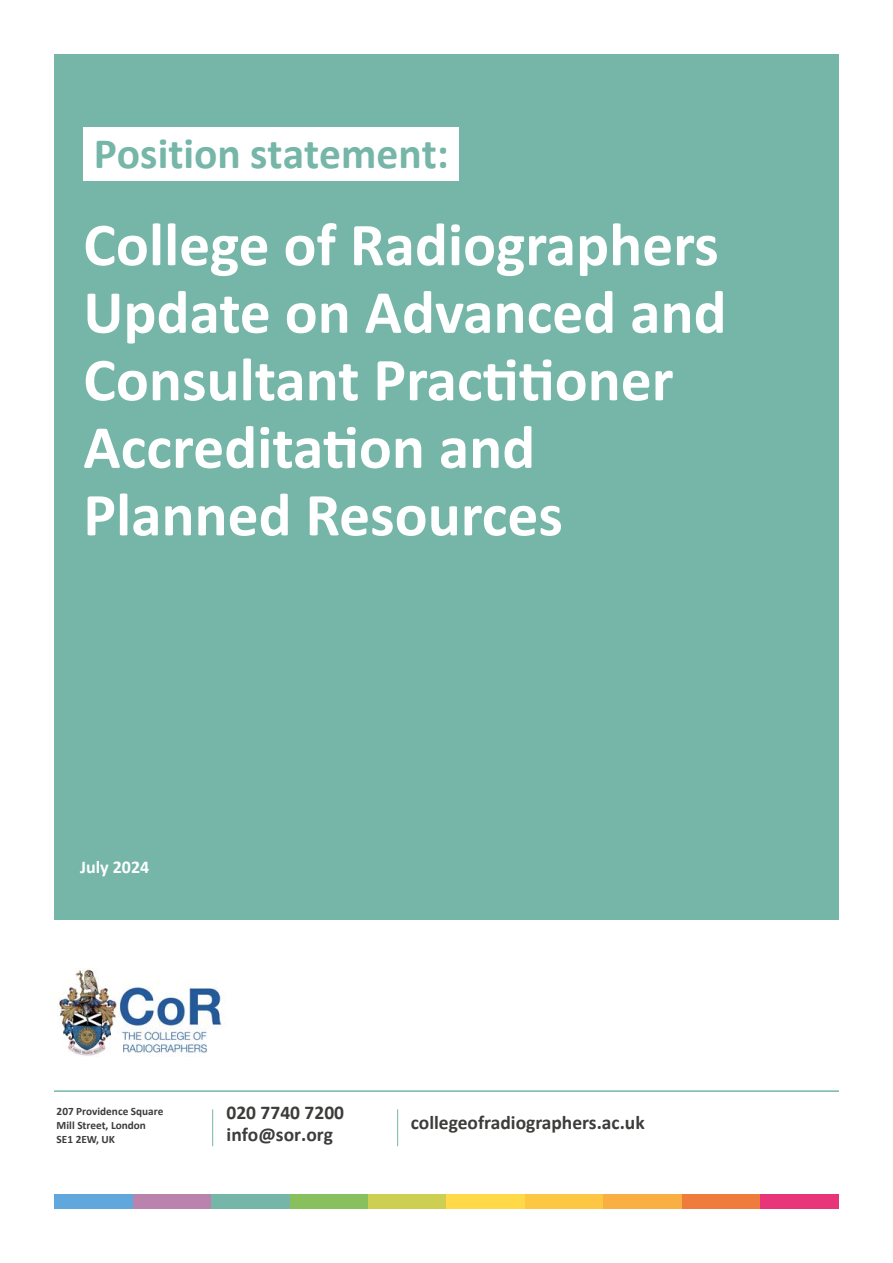
<style>
.page{position:relative;width:893px;height:1263px;background:#fff}
.page>*{position:absolute;margin:0;border:0;box-sizing:border-box;transform-origin:0 0}
.t1{font:700 61.5px/67.5px "Calibri";color:#fff}
.t2{font:700 43.5px "Calibri";color:#75b6a8}
.t3{font:700 19.5px/22.5px "Calibri";color:#3c3c3b}
.t4{font:700 18px "Calibri";color:#fff}
.t5{font:700 11.25px/14.2px "Calibri";color:#3c3c3b}
</style>
<div class="page">
<div style="left:55px;top:54px;width:784px;height:865px;background:#75b6a8"></div>
<div style="left:54px;top:1193px;width:79px;height:15px;background:#5fa7dc"></div>
<div style="left:133px;top:1193px;width:78px;height:15px;background:#ba83ad"></div>
<div style="left:211px;top:1193px;width:79px;height:15px;background:#75b6a8"></div>
<div style="left:290px;top:1193px;width:78px;height:15px;background:#87c05c"></div>
<div style="left:368px;top:1193px;width:79px;height:15px;background:#cdcf53"></div>
<div style="left:447px;top:1193px;width:78px;height:15px;background:#ffd947"></div>
<div style="left:525px;top:1193px;width:79px;height:15px;background:#fdc744"></div>
<div style="left:604px;top:1193px;width:78px;height:15px;background:#f9af42"></div>
<div style="left:682px;top:1193px;width:78px;height:15px;background:#ef7b3d"></div>
<div style="left:760px;top:1193px;width:79px;height:15px;background:#e83579"></div>
<hr style="left:212px;top:1109px;width:1px;height:37px;background:#75b6a8">
<hr style="left:397px;top:1109px;width:1px;height:37px;background:#75b6a8">
<hr style="left:54px;top:1090px;width:785px;height:2px;background:#75b6a8">
<div style="left:83px;top:128px;width:376px;height:53px;background:#fff"></div>
<img style="left:55px;top:968px;width:168px;height:89px">
<p class="t2" style="left:94px;top:123px;width:357px">Position statement:</p>
<p class="t1" style="left:83px;top:209px;width:645px">College of Radiographers<br>Update on Advanced and<br>Consultant Practitioner<br>Accreditation and<br>Planned Resources</p>
<p class="t4" style="left:80px;top:854px;width:71px">July 2024</p>
<p class="t5" style="left:57px;top:1103px;width:108px">207 Providence Square<br>Mill Street, London<br>SE1 2EW, UK</p>
<p class="t3" style="left:227px;top:1100px;width:119px">020 7740 7200 info@sor.org</p>
<p class="t3" style="left:411px;top:1110px;width:235px">collegeofradiographers.ac.uk</p>
</div>
